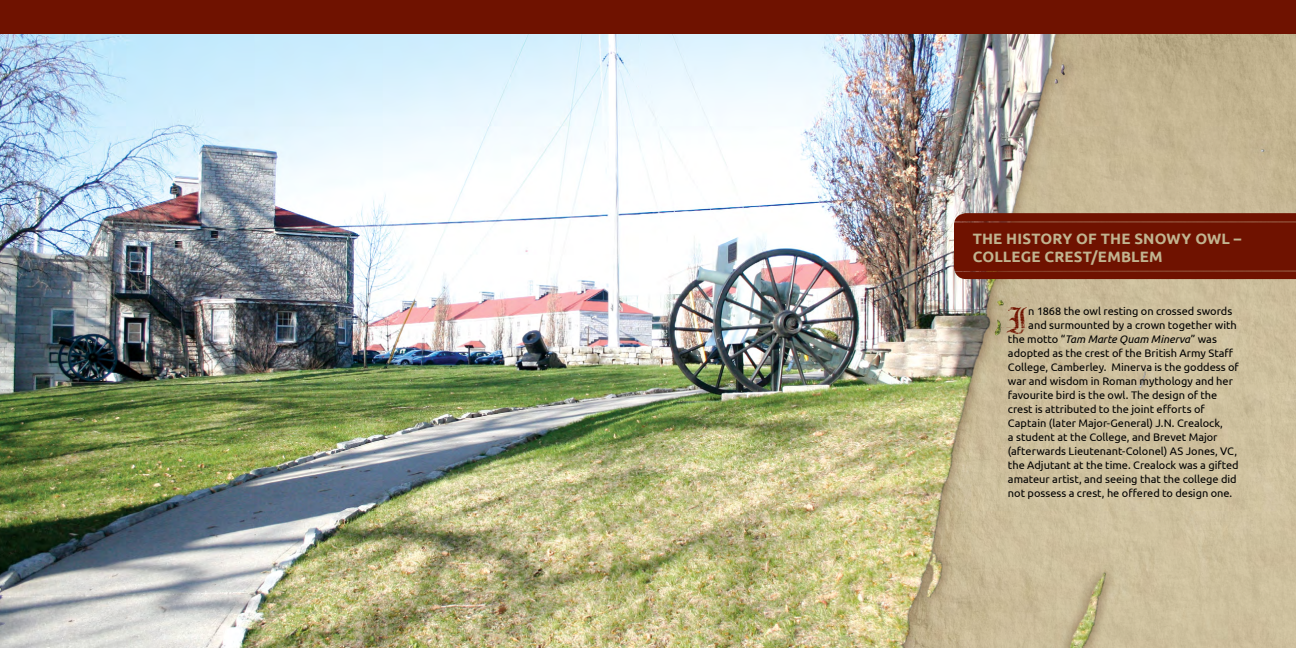
<style>
.page{position:relative;width:1296px;height:648px;background:#fff}
.page>*{position:absolute;margin:0;border:0;box-sizing:border-box;transform-origin:0 0}
.Body{font:38px "Faith Collapsing";color:#6f1200}
.Copy{font:700 15px/18px "Ubuntu";letter-spacing:.01em;color:#c1b490}
.Body-2{font:11px "Ubuntu";color:#000}
.Body-3{font:italic 11px "Ubuntu";color:#000}
.s1{font-style:normal}
</style>
<div class="page">
<img style="left:0;top:34px;width:717px;height:614px">
<img style="left:717px;top:34px;width:579px;height:614px">
<div style="left:0;top:0;width:1296px;height:34px;background:#6f1200"></div>
<svg style="left:954px;top:213px;width:342px;height:66px;background:#701502"></svg>
<p class="Copy" style="left:973px;top:229px;width:270px">THE HISTORY OF THE SNOWY OWL –<br>COLLEGE CREST/EMBLEM</p>
<p class="Body" style="left:1006px;top:297px;width:22px">I</p>
<p class="Body-2" style="left:1028px;top:304px;width:205px">n 1868 the owl resting on crossed swords</p>
<p class="Body-2" style="left:1028px;top:318px;width:210px">and surmounted by a crown together with</p>
<p class="Body-3" style="left:1008px;top:332px;width:210px"><span class="s1">the motto “</span>Tam Marte Quam Minerva<span class="s1">” was</span></p>
<p class="Body-2" style="left:1008px;top:346px;width:227px">adopted as the crest of the British Army Staff</p>
<p class="Body-2" style="left:1008px;top:360px;width:232px">College, Camberley. Minerva is the goddess of</p>
<p class="Body-2" style="left:1008px;top:374px;width:226px">war and wisdom in Roman mythology and her</p>
<p class="Body-2" style="left:1008px;top:388px;width:211px">favourite bird is the owl. The design of the</p>
<p class="Body-2" style="left:1008px;top:402px;width:198px">crest is attributed to the joint efforts of</p>
<p class="Body-2" style="left:1008px;top:416px;width:216px">Captain (later Major-General) J.N. Crealock,</p>
<p class="Body-2" style="left:1008px;top:430px;width:211px">a student at the College, and Brevet Major</p>
<p class="Body-2" style="left:1008px;top:444px;width:231px">(afterwards Lieutenant-Colonel) AS Jones, VC,</p>
<p class="Body-2" style="left:1008px;top:458px;width:232px">the Adjutant at the time. Crealock was a gifted</p>
<p class="Body-2" style="left:1008px;top:472px;width:230px">amateur artist, and seeing that the college did</p>
<p class="Body-2" style="left:1008px;top:486px;width:226px">not possess a crest, he offered to design one.</p>
</div>
